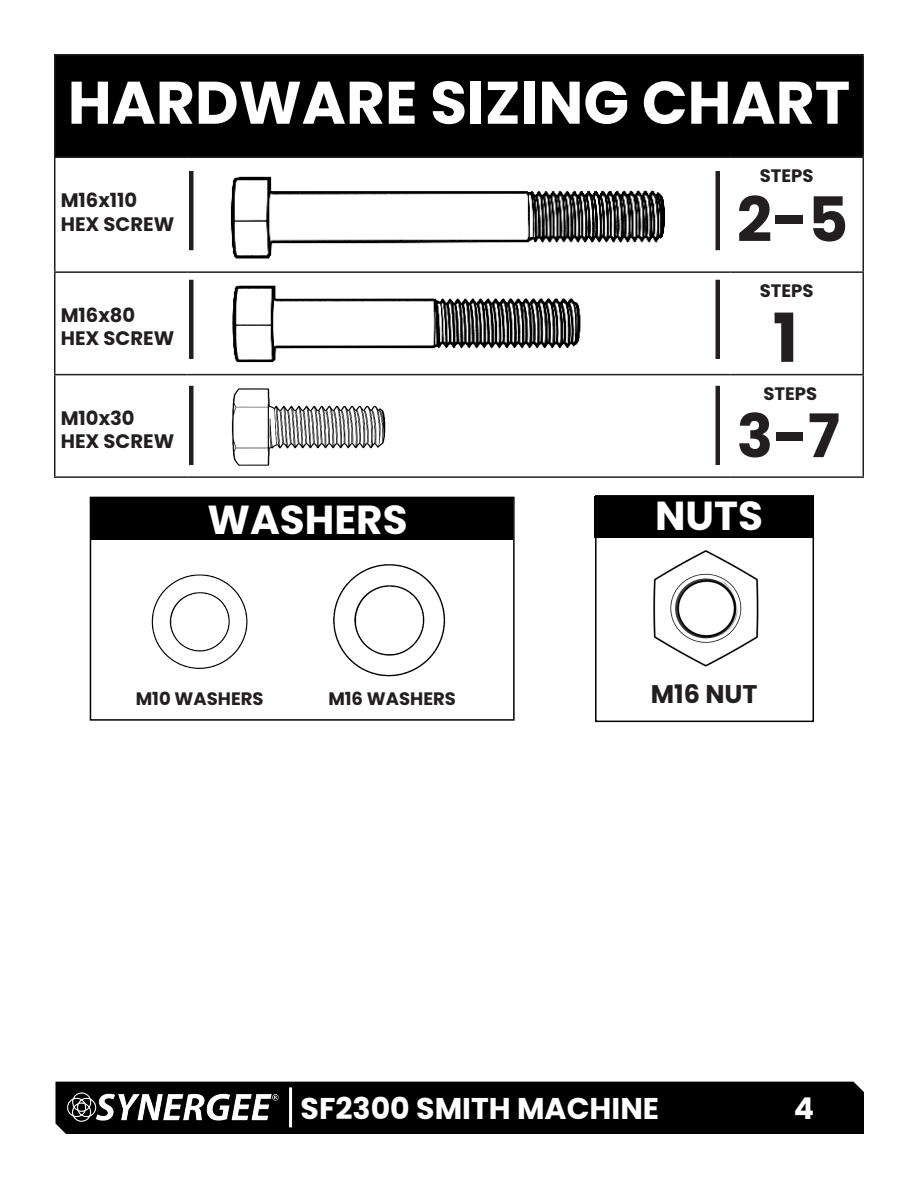
<style>
.page{position:relative;width:918px;height:1188px;background:#fff}
.page>*{position:absolute;margin:0;border:0;box-sizing:border-box;transform-origin:0 0}
.t1{font:700 67.5px "Poppins";color:#231f20}
.t2{font:700 61.8px "Poppins";color:#231f20}
.t3{font:700 60px "Poppins";color:#fff}
.t4{font:700 60px "Poppins";color:#231f20}
.t5{font:700 40.5px "Poppins";color:#fff}
.t6{font:700 30px "Poppins";color:#fff}
.t7{font:700 25.5px "Poppins";color:#231f20}
.t8{font:700 19.5px "Poppins";color:#231f20}
.t9{font:700 18px "Poppins";color:#231f20}
</style>
<div class="page">
<div style="left:56px;top:1082px;width:808px;height:52px;background:#000"></div>
<hr style="left:289px;top:1087px;width:3px;height:40px;background:#fff">
<img style="left:61px;top:1087px;width:219px;height:40px">
<div style="left:55px;top:55px;width:808px;height:102px;background:#000"></div>
<hr style="left:54px;top:54px;width:133px;height:2px;background:#231f20">
<hr style="left:54px;top:55px;width:2px;height:101px;background:#231f20">
<hr style="left:187px;top:54px;width:544px;height:2px;background:#231f20">
<hr style="left:731px;top:54px;width:133px;height:2px;background:#231f20">
<hr style="left:862px;top:55px;width:2px;height:101px;background:#231f20">
<hr style="left:54px;top:156px;width:133px;height:2px;background:#231f20">
<hr style="left:54px;top:158px;width:2px;height:113px;background:#231f20">
<hr style="left:187px;top:156px;width:544px;height:2px;background:#231f20">
<hr style="left:731px;top:156px;width:133px;height:2px;background:#231f20">
<hr style="left:862px;top:158px;width:2px;height:113px;background:#231f20">
<hr style="left:54px;top:271px;width:133px;height:2px;background:#231f20">
<hr style="left:54px;top:273px;width:2px;height:101px;background:#231f20">
<hr style="left:187px;top:271px;width:544px;height:2px;background:#231f20">
<hr style="left:731px;top:271px;width:133px;height:2px;background:#231f20">
<hr style="left:862px;top:273px;width:2px;height:101px;background:#231f20">
<hr style="left:54px;top:374px;width:133px;height:1px;background:#231f20">
<hr style="left:54px;top:375px;width:2px;height:101px;background:#231f20">
<hr style="left:187px;top:374px;width:544px;height:1px;background:#231f20">
<hr style="left:731px;top:374px;width:133px;height:1px;background:#231f20">
<hr style="left:862px;top:375px;width:2px;height:101px;background:#231f20">
<hr style="left:54px;top:476px;width:133px;height:2px;background:#231f20">
<hr style="left:187px;top:476px;width:544px;height:2px;background:#231f20">
<hr style="left:731px;top:476px;width:133px;height:2px;background:#231f20">
<img style="left:230px;top:176px;width:435px;height:83px">
<img style="left:218px;top:285px;width:369px;height:89px">
<img style="left:217px;top:375px;width:175px;height:91px">
<div style="left:189px;top:171px;width:5px;height:79px;background:#231f20"></div>
<div style="left:189px;top:280px;width:5px;height:79px;background:#231f20"></div>
<div style="left:189px;top:386px;width:5px;height:79px;background:#231f20"></div>
<hr style="left:716px;top:386px;width:4px;height:79px;background:#231f20">
<hr style="left:716px;top:280px;width:4px;height:79px;background:#231f20">
<hr style="left:716px;top:171px;width:4px;height:79px;background:#231f20">
<div style="left:90px;top:497px;width:425px;height:224px;border:2px solid #000"></div>
<img style="left:151px;top:574px;width:97px;height:95px">
<img style="left:333px;top:564px;width:113px;height:113px">
<div style="left:91px;top:498px;width:422px;height:42px;background:#000"></div>
<div style="left:594px;top:496px;width:220px;height:41px;background:#000"></div>
<div style="left:595px;top:495px;width:219px;height:227px;border:2px solid #000"></div>
<img style="left:653px;top:550px;width:106px;height:117px">
<p class="t3" style="left:68px;top:68px;width:784px">HARDWARE SIZING CHART</p>
<p class="t8" style="left:61px;top:189px;width:78px">M16x110</p>
<p class="t8" style="left:61px;top:212px;width:115px">HEX SCREW</p>
<p class="t8" style="left:61px;top:304px;width:76px">M16x80</p>
<p class="t8" style="left:61px;top:327px;width:115px">HEX SCREW</p>
<p class="t8" style="left:61px;top:406px;width:75px">M10x30</p>
<p class="t8" style="left:61px;top:430px;width:115px">HEX SCREW</p>
<p class="t9" style="left:760px;top:165px;width:55px">STEPS</p>
<p class="t2" style="left:737px;top:184px;width:113px">2-5</p>
<p class="t9" style="left:760px;top:280px;width:55px">STEPS</p>
<p class="t1" style="left:773px;top:299px;width:27px">1</p>
<p class="t9" style="left:764px;top:383px;width:55px">STEPS</p>
<p class="t4" style="left:737px;top:401px;width:105px">3-7</p>
<p class="t5" style="left:207px;top:497px;width:202px">WASHERS</p>
<p class="t5" style="left:655px;top:493px;width:109px">NUTS</p>
<p class="t9" style="left:136px;top:688px;width:129px">M10 WASHERS</p>
<p class="t9" style="left:328px;top:688px;width:129px">M16 WASHERS</p>
<p class="t7" style="left:651px;top:679px;width:108px">M16 NUT</p>
<h3 class="t6" style="left:301px;top:1092px;width:360px">SF2300 SMITH MACHINE</h3>
<h3 class="t6" style="left:794px;top:1091px;width:22px">4</h3>
</div>
